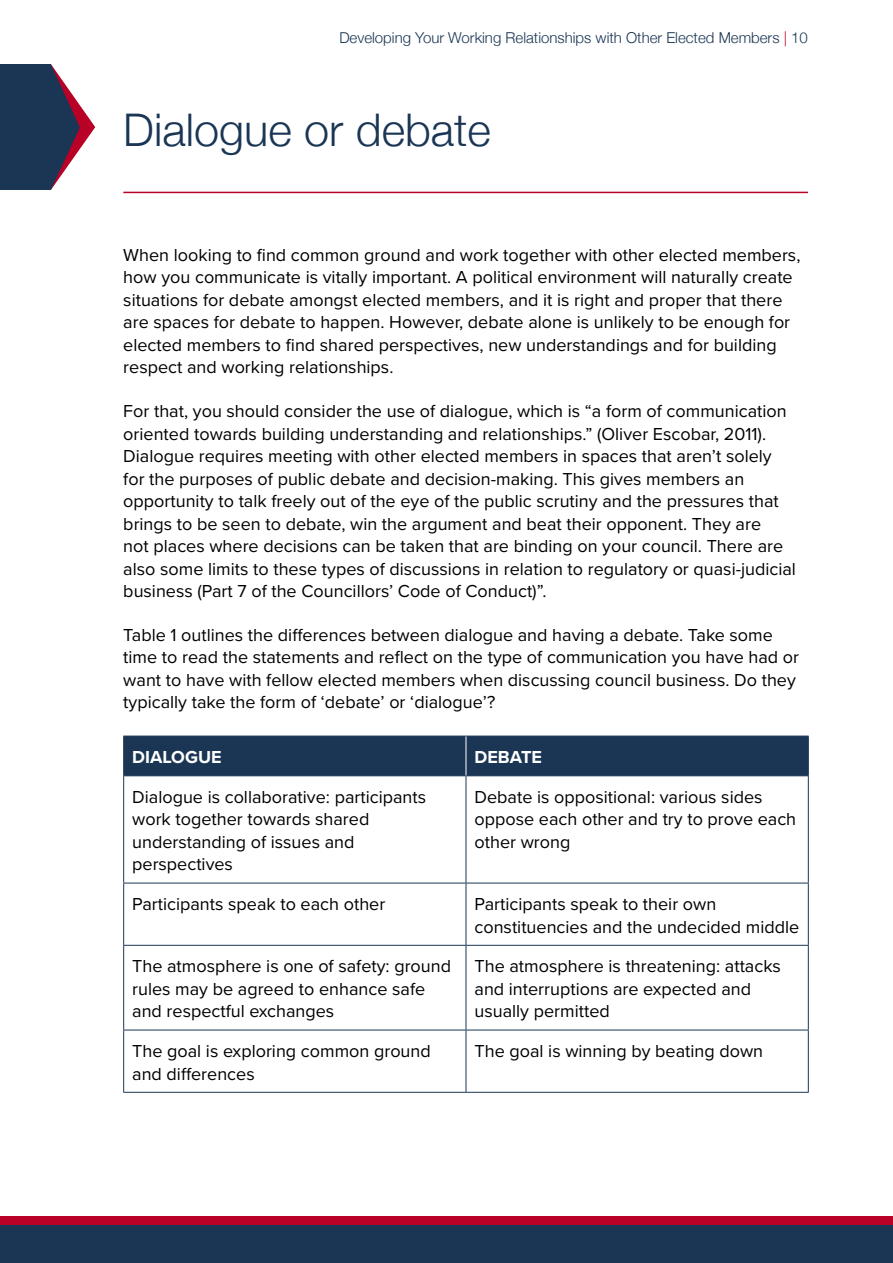
<style>
.page{position:relative;width:893px;height:1263px;background:#fff}
.page>*{position:absolute;margin:0;border:0;box-sizing:border-box;transform-origin:0 0}
.t1{font:300 45px "Helvetica Neue";color:#1a3654}
.body_text{font:18px/22.5px "Proxima Nova";color:#000}
.body_text-2{font:700 18px "Proxima Nova";color:#fff}
.t2{font:300 15px "Helvetica Neue";color:#1a3654}
.s1{color:#b90027}
</style>
<div class="page">
<div style="left:0;top:1225px;width:893px;height:38px;background:#1a3654"></div>
<div style="left:0;top:1216px;width:893px;height:9px;background:#b90027"></div>
<hr style="left:123px;top:192px;width:685px;height:1px;background:#b90027">
<div style="left:0;top:64px;width:51px;height:126px;background:#1a3654"></div>
<svg style="left:51px;top:64px;width:44px;height:126px"></svg>
<div style="left:124px;top:737px;width:684px;height:38px;background:#1a3654"></div>
<hr style="left:123px;top:736px;width:343px;height:1px;background:#1a3654">
<hr style="left:123px;top:736px;width:1px;height:39px;background:#1a3654">
<hr style="left:466px;top:736px;width:343px;height:1px;background:#1a3654">
<hr style="left:808px;top:736px;width:1px;height:39px;background:#1a3654">
<hr style="left:123px;top:775px;width:343px;height:1px;background:#1a3654">
<hr style="left:123px;top:776px;width:1px;height:107px;background:#1a3654">
<hr style="left:466px;top:775px;width:343px;height:1px;background:#1a3654">
<hr style="left:466px;top:776px;width:1px;height:107px;background:#1a3654">
<hr style="left:808px;top:776px;width:1px;height:107px;background:#1a3654">
<hr style="left:123px;top:883px;width:343px;height:1px;background:#1a3654">
<hr style="left:123px;top:883px;width:1px;height:62px;background:#1a3654">
<hr style="left:466px;top:883px;width:343px;height:1px;background:#1a3654">
<hr style="left:466px;top:883px;width:1px;height:62px;background:#1a3654">
<hr style="left:808px;top:883px;width:1px;height:62px;background:#1a3654">
<hr style="left:123px;top:945px;width:343px;height:1px;background:#1a3654">
<hr style="left:123px;top:946px;width:1px;height:84px;background:#1a3654">
<hr style="left:466px;top:945px;width:343px;height:1px;background:#1a3654">
<hr style="left:466px;top:946px;width:1px;height:84px;background:#1a3654">
<hr style="left:808px;top:946px;width:1px;height:84px;background:#1a3654">
<hr style="left:123px;top:1030px;width:343px;height:1px;background:#1a3654">
<hr style="left:123px;top:1030px;width:1px;height:62px;background:#1a3654">
<hr style="left:466px;top:1030px;width:343px;height:1px;background:#1a3654">
<hr style="left:466px;top:1030px;width:1px;height:62px;background:#1a3654">
<hr style="left:808px;top:1030px;width:1px;height:62px;background:#1a3654">
<hr style="left:123px;top:1092px;width:343px;height:1px;background:#1a3654">
<hr style="left:466px;top:1092px;width:343px;height:1px;background:#1a3654">
<hr style="left:466px;top:736px;width:1px;height:39px;background:#fff">
<p class="t2" style="left:339px;top:26px;width:470px">Developing Your Working Relationships with Other Elected Members <span class="s1">|</span> 10</p>
<h2 class="t1" style="left:123px;top:93px;width:369px">Dialogue or debate</h2>
<p class="body_text" style="left:123px;top:243px;width:679px">When looking to find common ground and work together with other elected members, how you communicate is vitally important. A political environment will naturally create situations for debate amongst elected members, and it is right and proper that there are spaces for debate to happen. However, debate alone is unlikely to be enough for elected members to find shared perspectives, new understandings and for building respect and working relationships.</p>
<p class="body_text" style="left:123px;top:399px;width:674px">For that, you should consider the use of dialogue, which is “a form of communication oriented towards building understanding and relationships.” (Oliver Escobar, 2011).<br>Dialogue requires meeting with other elected members in spaces that aren’t solely for the purposes of public debate and decision-making. This gives members an opportunity to talk freely out of the eye of the public scrutiny and the pressures that brings to be seen to debate, win the argument and beat their opponent. They are<br>not places where decisions can be taken that are binding on your council. There are also some limits to these types of discussions in relation to regulatory or quasi-judicial business (Part 7 of the Councillors’ Code of Conduct)”.</p>
<p class="body_text" style="left:123px;top:623px;width:677px">Table 1 outlines the differences between dialogue and having a debate. Take some time to read the statements and reflect on the type of communication you have had or want to have with fellow elected members when discussing council business. Do they typically take the form of ‘debate’ or ‘dialogue’?</p>
<p class="body_text-2" style="left:132px;top:744px;width:91px">DIALOGUE</p>
<p class="body_text-2" style="left:474px;top:744px;width:69px">DEBATE</p>
<p class="body_text" style="left:132px;top:785px;width:295px">Dialogue is collaborative: participants work together towards shared understanding of issues and perspectives</p>
<p class="body_text" style="left:474px;top:785px;width:323px">Debate is oppositional: various sides oppose each other and try to prove each other wrong</p>
<p class="body_text" style="left:132px;top:892px;width:255px">Participants speak to each other</p>
<p class="body_text" style="left:474px;top:892px;width:326px">Participants speak to their own constituencies and the undecided middle</p>
<p class="body_text" style="left:132px;top:954px;width:320px">The atmosphere is one of safety: ground rules may be agreed to enhance safe and respectful exchanges</p>
<p class="body_text" style="left:474px;top:954px;width:308px">The atmosphere is threatening: attacks and interruptions are expected and usually permitted</p>
<p class="body_text" style="left:132px;top:1039px;width:300px">The goal is exploring common ground and differences</p>
<p class="body_text" style="left:474px;top:1039px;width:290px">The goal is winning by beating down</p>
</div>
